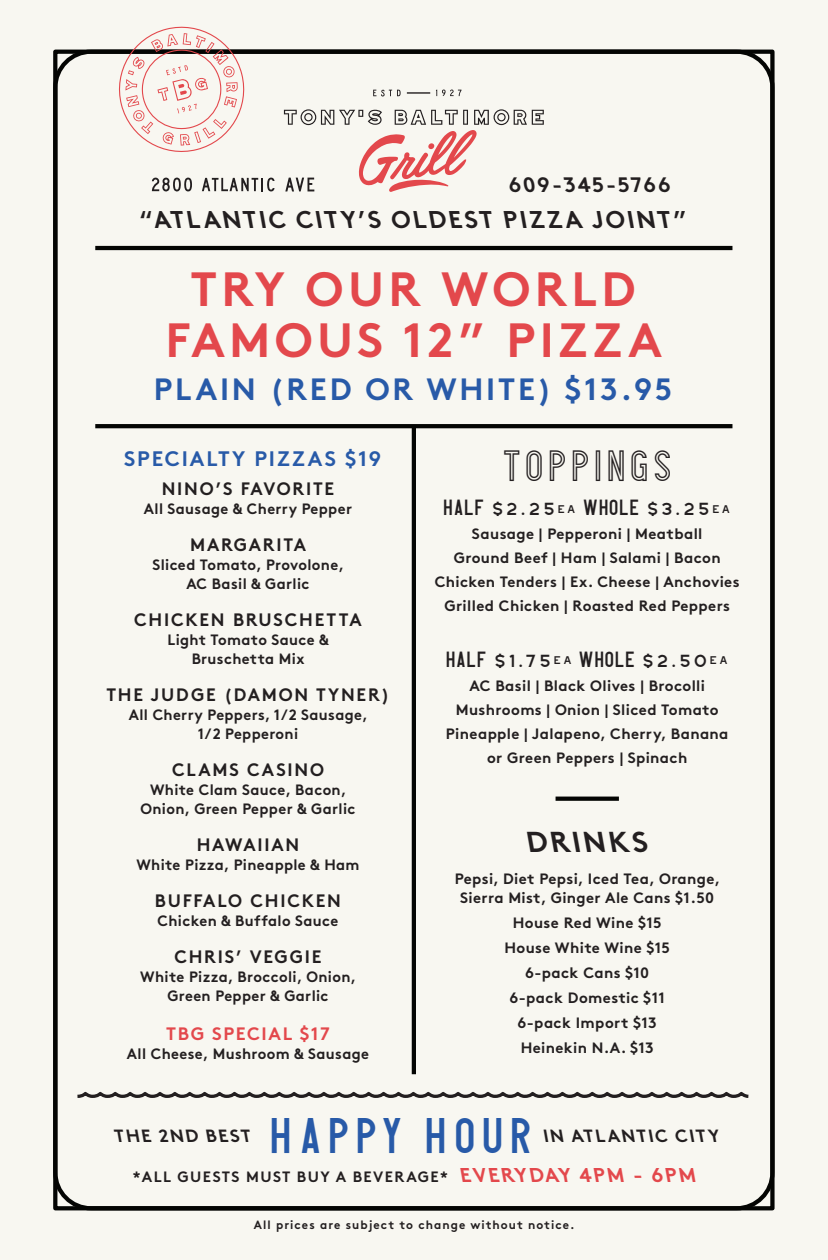
<style>
.page{position:relative;width:828px;height:1260px;background:#f8f7f1}
.page>*{position:absolute;margin:0;border:0;box-sizing:border-box;transform-origin:0 0}
.t1{font:50px "Avoqado";letter-spacing:.12em;color:#285aa8}
.t2{font:700 48px/51.4px "Brown Std";letter-spacing:.09em;color:#e3484c;text-align:center}
.t3{font:43.8px "Avoqado Outline Two";letter-spacing:.08em;color:#231f20}
.t4{font:700 30.8px "Brown Std";letter-spacing:.09em;color:#285aa8}
.t5{font:700 28.8px "Brown Std Reclin";letter-spacing:.09em;color:#231f20}
.t6{font:700 24.2px "Brown Std Reclin";letter-spacing:.09em;color:#231f20}
.t7{font:300 22px "Westmount";letter-spacing:.025em;color:#231f20}
.t8{font:700 21px "Brown Std";letter-spacing:.09em;color:#285aa8}
.t9{font:700 21px "Brown Std Reclin";letter-spacing:.09em;color:#231f20}
.t10{font:700 20px "Brown Std Reclin";letter-spacing:.09em;color:#e3484c}
.t11{font:700 18px "Brown Std";letter-spacing:.1em;color:#231f20}
.t12{font:700 18px "Brown Std";letter-spacing:.09em;color:#e3484c}
.t13{font:700 17.8px "Brown Std Reclin";letter-spacing:.09em;color:#231f20}
.t14{font:700 15px/24px "Brown Std";letter-spacing:.025em;color:#231f20;text-align:center}
.t15{font:700 15px "Brown Std";letter-spacing:.09em;color:#231f20}
.t16{font:700 12px "Brown Std";letter-spacing:.09em;color:#231f20}
.s1{font-family:"Avoqado";font-weight:400}
.s2{font-size:14px}
</style>
<div class="page">
<div style="left:53px;top:50px;width:722px;height:1160px;border:4px solid #040503;border-radius:36px"></div>
<hr style="left:407px;top:92px;width:23px;height:2px;background:#231f20">
<svg style="left:373px;top:89px;width:28px;height:8px"></svg>
<svg style="left:436px;top:89px;width:26px;height:7px"></svg>
<hr style="left:95px;top:424px;width:637px;height:4px;background:#040503">
<hr style="left:95px;top:246px;width:637px;height:4px;background:#040503">
<hr style="left:412px;top:426px;width:4px;height:648px;background:#040503">
<svg style="left:556px;top:797px;width:63px;height:4px"></svg>
<svg style="left:77px;top:1093px;width:672px;height:5px"></svg>
<svg style="left:284px;top:109px;width:260px;height:83px"></svg>
<svg style="left:152px;top:177px;width:40px;height:15px"></svg>
<svg style="left:202px;top:177px;width:73px;height:15px"></svg>
<svg style="left:112px;top:26px;width:139px;height:126px"></svg>
<p class="t9" style="left:509px;top:172px;width:163px">609-345-5766</p>
<p class="t6" style="left:140px;top:205px;width:549px">“ATLANTIC CITY’S OLDEST PIZZA JOINT”</p>
<p class="t2" style="left:165px;top:263px;width:498px">TRY OUR WORLD<br>FAMOUS 12” PIZZA</p>
<p class="t4" style="left:154px;top:370px;width:520px">PLAIN (RED OR WHITE) $13.95</p>
<p class="t8" style="left:124px;top:445px;width:259px">SPECIALTY PIZZAS $19</p>
<p class="t11" style="left:162px;top:478px;width:174px">NINO’S FAVORITE</p>
<p class="t14" style="left:144px;top:497px;width:210px">All Sausage &amp; Cherry Pepper</p>
<p class="t11" style="left:190px;top:534px;width:118px">MARGARITA</p>
<p class="t14" style="left:153px;top:556px;width:193px;line-height:19px">Sliced Tomato, Provolone,<br>AC Basil &amp; Garlic</p>
<p class="t11" style="left:134px;top:609px;width:229px">CHICKEN BRUSCHETTA</p>
<p class="t14" style="left:167px;top:631px;width:163px;line-height:19px">Light Tomato Sauce &amp;<br>Bruschetta Mix</p>
<p class="t11" style="left:106px;top:684px;width:285px">THE JUDGE (DAMON TYNER)</p>
<p class="t14" style="left:129px;top:706px;width:241px;line-height:19px">All Cherry Peppers, 1/2 Sausage,<br>1/2 Pepperoni</p>
<p class="t11" style="left:172px;top:759px;width:153px">CLAMS CASINO</p>
<p class="t14" style="left:140px;top:781px;width:217px;line-height:19px">White Clam Sauce, Bacon,<br>Onion, Green Pepper &amp; Garlic</p>
<p class="t11" style="left:197px;top:834px;width:104px">HAWAIIAN</p>
<p class="t14" style="left:136px;top:853px;width:225px">White Pizza, Pineapple &amp; Ham</p>
<p class="t11" style="left:155px;top:890px;width:188px">BUFFALO CHICKEN</p>
<p class="t14" style="left:158px;top:909px;width:182px">Chicken &amp; Buffalo Sauce</p>
<p class="t11" style="left:174px;top:946px;width:149px">CHRIS’ VEGGIE</p>
<p class="t14" style="left:140px;top:968px;width:218px;line-height:19px">White Pizza, Broccoli, Onion,<br>Green Pepper &amp; Garlic</p>
<p class="t12" style="left:166px;top:1023px;width:165px">TBG SPECIAL $17</p>
<p class="t14" style="left:127px;top:1042px;width:244px">All Cheese, Mushroom &amp; Sausage</p>
<p class="t3" style="left:502px;top:440px;width:172px">TOPPINGS</p>
<p class="t7" style="left:443px;top:497px;width:289px"><span class="s1">HALF</span> $2.25<span class="s2">EA</span> <span class="s1">WHOLE</span> $3.25<span class="s2">EA</span></p>
<p class="t14" style="left:435px;top:521px;width:306px">Sausage | Pepperoni | Meatball<br>Ground Beef | Ham | Salami | Bacon Chicken Tenders | Ex. Cheese | Anchovies Grilled Chicken | Roasted Red Peppers</p>
<p class="t7" style="left:446px;top:649px;width:284px"><span class="s1">HALF</span> $1.75<span class="s2">EA</span> <span class="s1">WHOLE</span> $2.50<span class="s2">EA</span></p>
<p class="t14" style="left:446px;top:673px;width:284px">AC Basil | Black Olives | Brocolli<br>Mushrooms | Onion | Sliced Tomato<br>Pineapple | Jalapeno, Cherry, Banana or Green Peppers | Spinach</p>
<p class="t5" style="left:527px;top:825px;width:123px">DRINKS</p>
<p class="t14" style="left:455px;top:869px;width:267px;line-height:19px">Pepsi, Diet Pepsi, Iced Tea, Orange,<br>Sierra Mist, Ginger Ale Cans $1.50</p>
<p class="t14" style="left:513px;top:911px;width:150px">House Red Wine $15</p>
<p class="t14" style="left:504px;top:936px;width:167px">House White Wine $15</p>
<p class="t14" style="left:525px;top:961px;width:126px">6-pack Cans $10</p>
<p class="t14" style="left:510px;top:986px;width:157px">6-pack Domestic $11</p>
<p class="t14" style="left:518px;top:1011px;width:141px">6-pack Import $13</p>
<p class="t14" style="left:521px;top:1036px;width:135px">Heinekin N.A. $13</p>
<p class="t1" style="left:270px;top:1106px;width:264px">HAPPY HOUR</p>
<p class="t15" style="left:133px;top:1168px;width:317px">*ALL GUESTS MUST BUY A BEVERAGE*</p>
<p class="t13" style="left:115px;top:1125px;width:138px">THE 2ND BEST</p>
<p class="t13" style="left:544px;top:1125px;width:178px">IN ATLANTIC CITY</p>
<p class="t10" style="left:460px;top:1163px;width:237px">EVERYDAY 4PM - 6PM</p>
<p class="t16" style="left:254px;top:1218px;width:322px">All prices are subject to change without notice.</p>
</div>
